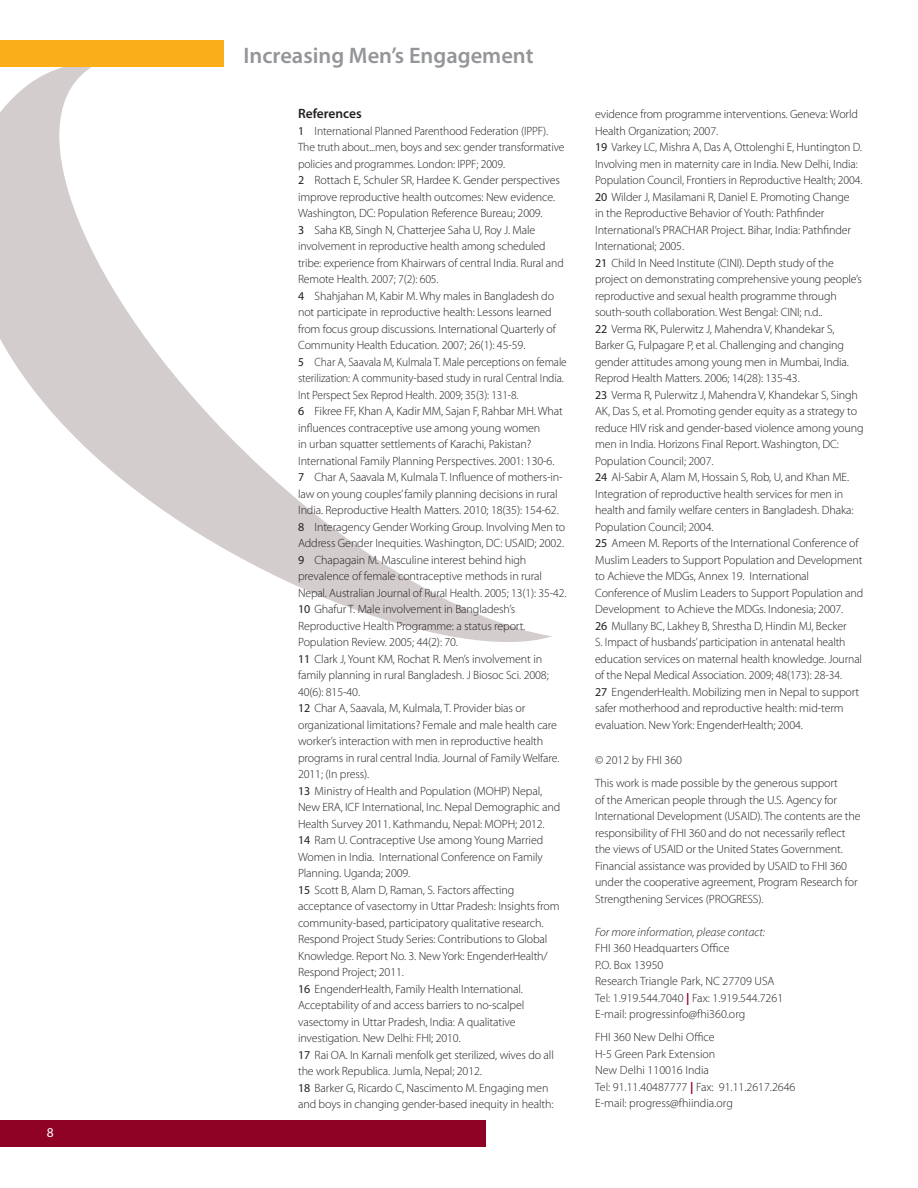
<style>
.page{position:relative;width:918px;height:1188px;background:#fff}
.page>*{position:absolute;margin:0;border:0;box-sizing:border-box;transform-origin:0 0}
.head_-_main_secondar{font:600 22.5px "Myriad Pro";color:#939598}
.references_-_head{font:600 13.5px "Myriad Pro";color:#231f20}
.bullet{font:13.5px "Myriad Pro";color:#fff}
.references_-_body{font:300 12px/16.5px "Myriad Pro";letter-spacing:-.01em;color:#231f20}
.references_-_body-2{font:300 12px/16.5px "Myriad Pro";letter-spacing:-.01em;color:#231f20;scale:.95 1}
.references_-_body-3{font:italic 300 12px "Myriad Pro";color:#231f20}
.s1{font-weight:400}
.s2{font-weight:700;color:#900126}
</style>
<div class="page">
<svg style="left:0;top:67px;width:552px;height:575px"></svg>
<div style="left:0;top:40px;width:224px;height:27px;background:#faaf18"></div>
<div style="left:0;top:1120px;width:486px;height:27px;background:#900126"></div>
<p class="bullet" style="left:47px;top:1125px;width:8px">8</p>
<p class="head_-_main_secondar" style="left:244px;top:41px;width:292px">Increasing Men’s Engagement</p>
<p class="references_-_head" style="left:298px;top:105px;width:65px">References</p>
<p class="references_-_body" style="left:298px;top:122px;width:268px"><span class="s1">1</span> International Planned Parenthood Federation (IPPF).<br>The truth about...men, boys and sex: gender transformative policies and programmes. London: IPPF; 2009.</p>
<p class="references_-_body" style="left:298px;top:172px;width:263px"><span class="s1">2</span> Rottach E, Schuler SR, Hardee K. Gender perspectives improve reproductive health outcomes: New evidence.<br>Washington, DC: Population Reference Bureau; 2009.</p>
<p class="references_-_body" style="left:298px;top:221px;width:267px"><span class="s1">3</span> Saha KB, Singh N, Chatterjee Saha U, Roy J. Male involvement in reproductive health among scheduled tribe: experience from Khairwars of central India. Rural and Remote Health. 2007; 7(2): 605.</p>
<p class="references_-_body" style="left:298px;top:287px;width:259px"><span class="s1">4</span> Shahjahan M, Kabir M. Why males in Bangladesh do not participate in reproductive health: Lessons learned from focus group discussions. International Quarterly of Community Health Education. 2007; 26(1): 45-59.</p>
<p class="references_-_body-2" style="left:298px;top:353px;width:284px"><span class="s1">5</span> Char A, Saavala M, Kulmala T. Male perceptions on female sterilization: A community-based study in rural Central India.<br>Int Perspect Sex Reprod Health. 2009; 35(3): 131-8.</p>
<p class="references_-_body" style="left:298px;top:403px;width:266px"><span class="s1">6</span> Fikree FF, Khan A, Kadir MM, Sajan F, Rahbar MH. What influences contraceptive use among young women<br>in urban squatter settlements of Karachi, Pakistan?<br>International Family Planning Perspectives. 2001: 130-6.</p>
<p class="references_-_body" style="left:298px;top:469px;width:266px"><span class="s1">7</span> Char A, Saavala M, Kulmala T. Influence of mothers-in&shy;law on young couples’ family planning decisions in rural<br>India. Reproductive Health Matters. 2010; 18(35): 154-62.</p>
<p class="references_-_body" style="left:298px;top:518px;width:269px"><span class="s1">8</span> Interagency Gender Working Group. Involving Men to<br>Address Gender Inequities. Washington, DC: USAID; 2002.</p>
<p class="references_-_body" style="left:298px;top:551px;width:270px"><span class="s1">9</span> Chapagain M. Masculine interest behind high prevalence of female contraceptive methods in rural<br>Nepal. Australian Journal of Rural Health. 2005; 13(1): 35-42.</p>
<p class="references_-_body" style="left:298px;top:601px;width:229px"><span class="s1">10</span> Ghafur T. Male involvement in Bangladesh’s<br>Reproductive Health Programme: a status report.<br>Population Review. 2005; 44(2): 70.</p>
<p class="references_-_body" style="left:298px;top:650px;width:252px"><span class="s1">11</span> Clark J, Yount KM, Rochat R. Men’s involvement in family planning in rural Bangladesh. J Biosoc Sci. 2008;<br>40(6): 815-40.</p>
<p class="references_-_body" style="left:298px;top:700px;width:263px"><span class="s1">12</span> Char A, Saavala, M, Kulmala, T. Provider bias or organizational limitations? Female and male health care worker’s interaction with men in reproductive health programs in rural central India. Journal of Family Welfare.<br>2011; (In press).</p>
<p class="references_-_body" style="left:298px;top:782px;width:264px"><span class="s1">13</span> Ministry of Health and Population (MOHP) Nepal,<br>New ERA, ICF International, Inc. Nepal Demographic and<br>Health Survey 2011. Kathmandu, Nepal: MOPH; 2012.</p>
<p class="references_-_body" style="left:298px;top:832px;width:247px;text-align:justify"><span class="s1">14</span> Ram U. Contraceptive Use among Young Married Women in India. International Conference on Family Planning. Uganda; 2009.</p>
<p class="references_-_body" style="left:298px;top:881px;width:263px"><span class="s1">15</span> Scott B, Alam D, Raman, S. Factors affecting acceptance of vasectomy in Uttar Pradesh: Insights from community-based, participatory qualitative research.<br>Respond Project Study Series: Contributions to Global Knowledge. Report No. 3. New York: EngenderHealth/ Respond Project; 2011.</p>
<p class="references_-_body" style="left:298px;top:980px;width:228px"><span class="s1">16</span> EngenderHealth, Family Health International.<br>Acceptability of and access barriers to no-scalpel vasectomy in Uttar Pradesh, India: A qualitative investigation. New Delhi: FHI; 2010.</p>
<p class="references_-_body" style="left:298px;top:1046px;width:257px"><span class="s1">17</span> Rai OA. In Karnali menfolk get sterilized, wives do all the work Republica. Jumla, Nepal; 2012.</p>
<p class="references_-_body" style="left:298px;top:1079px;width:257px"><span class="s1">18</span> Barker G, Ricardo C, Nascimento M. Engaging men and boys in changing gender-based inequity in health:</p>
<p class="references_-_body" style="left:595px;top:106px;width:265px">evidence from programme interventions. Geneva: World<br>Health Organization; 2007.</p>
<p class="references_-_body" style="left:595px;top:139px;width:269px"><span class="s1">19</span> Varkey LC, Mishra A, Das A, Ottolenghi E, Huntington D.<br>Involving men in maternity care in India. New Delhi, India:<br>Population Council, Frontiers in Reproductive Health; 2004.</p>
<p class="references_-_body" style="left:595px;top:188px;width:257px"><span class="s1">20</span> Wilder J, Masilamani R, Daniel E. Promoting Change in the Reproductive Behavior of Youth: Pathfinder International’s PRACHAR Project. Bihar, India: Pathfinder International; 2005.</p>
<p class="references_-_body" style="left:595px;top:254px;width:268px"><span class="s1">21</span> Child In Need Institute (CINI). Depth study of the project on demonstrating comprehensive young people’s reproductive and sexual health programme through south-south collaboration. West Bengal: CINI; n.d..</p>
<p class="references_-_body" style="left:595px;top:320px;width:255px"><span class="s1">22</span> Verma RK, Pulerwitz J, Mahendra V, Khandekar S, Barker G, Fulpagare P, et al. Challenging and changing gender attitudes among young men in Mumbai, India.<br>Reprod Health Matters. 2006; 14(28): 135-43.</p>
<p class="references_-_body" style="left:595px;top:386px;width:270px"><span class="s1">23</span> Verma R, Pulerwitz J, Mahendra V, Khandekar S, Singh AK, Das S, et al. Promoting gender equity as a strategy to reduce HIV risk and gender-based violence among young men in India. Horizons Final Report. Washington, DC:<br>Population Council; 2007.</p>
<p class="references_-_body" style="left:595px;top:469px;width:260px"><span class="s1">24</span> Al-Sabir A, Alam M, Hossain S, Rob, U, and Khan ME.<br>Integration of reproductive health services for men in health and family welfare centers in Bangladesh. Dhaka:<br>Population Council; 2004.</p>
<p class="references_-_body" style="left:595px;top:535px;width:270px"><span class="s1">25</span> Ameen M. Reports of the International Conference of Muslim Leaders to Support Population and Development to Achieve the MDGs, Annex 19. International Conference of Muslim Leaders to Support Population and Development to Achieve the MDGs. Indonesia; 2007.</p>
<p class="references_-_body" style="left:595px;top:617px;width:268px"><span class="s1">26</span> Mullany BC, Lakhey B, Shrestha D, Hindin MJ, Becker<br>S. Impact of husbands’ participation in antenatal health education services on maternal health knowledge. Journal of the Nepal Medical Association. 2009; 48(173): 28-34.</p>
<p class="references_-_body" style="left:595px;top:683px;width:266px"><span class="s1">27</span> EngenderHealth. Mobilizing men in Nepal to support safer motherhood and reproductive health: mid-term evaluation. New York: EngenderHealth; 2004.</p>
<p class="references_-_body" style="left:595px;top:752px;width:89px">© 2012 by FHI 360</p>
<p class="references_-_body" style="left:595px;top:775px;width:267px">This work is made possible by the generous support<br>of the American people through the U.S. Agency for International Development (USAID). The contents are the responsibility of FHI 360 and do not necessarily reflect the views of USAID or the United States Government.<br>Financial assistance was provided by USAID to FHI 360 under the cooperative agreement, Program Research for Strengthening Services (PROGRESS).</p>
<p class="references_-_body-3" style="left:595px;top:924px;width:172px">For more information, please contact:</p>
<p class="references_-_body" style="left:595px;top:940px;width:136px">FHI 360 Headquarters Office</p>
<p class="references_-_body" style="left:595px;top:956px;width:70px">P.O. Box 13950</p>
<p class="references_-_body" style="left:595px;top:973px;width:181px">Research Triangle Park, NC 27709 USA</p>
<p class="references_-_body" style="left:595px;top:989px;width:190px">Tel: 1.919.544.7040 <span class="s2">|</span> Fax: 1.919.544.7261</p>
<p class="references_-_body" style="left:595px;top:1006px;width:152px">E-mail: progressinfo@fhi360.org</p>
<p class="references_-_body" style="left:595px;top:1029px;width:121px">FHI 360 New Delhi Office</p>
<p class="references_-_body" style="left:595px;top:1046px;width:122px">H-5 Green Park Extension</p>
<p class="references_-_body" style="left:595px;top:1062px;width:115px">New Delhi 110016 India</p>
<p class="references_-_body" style="left:595px;top:1079px;width:202px">Tel: 91.11.40487777 <span class="s2">|</span> Fax: 91.11.2617.2646</p>
<p class="references_-_body" style="left:595px;top:1095px;width:139px">E-mail: progress@fhiindia.org</p>
</div>
